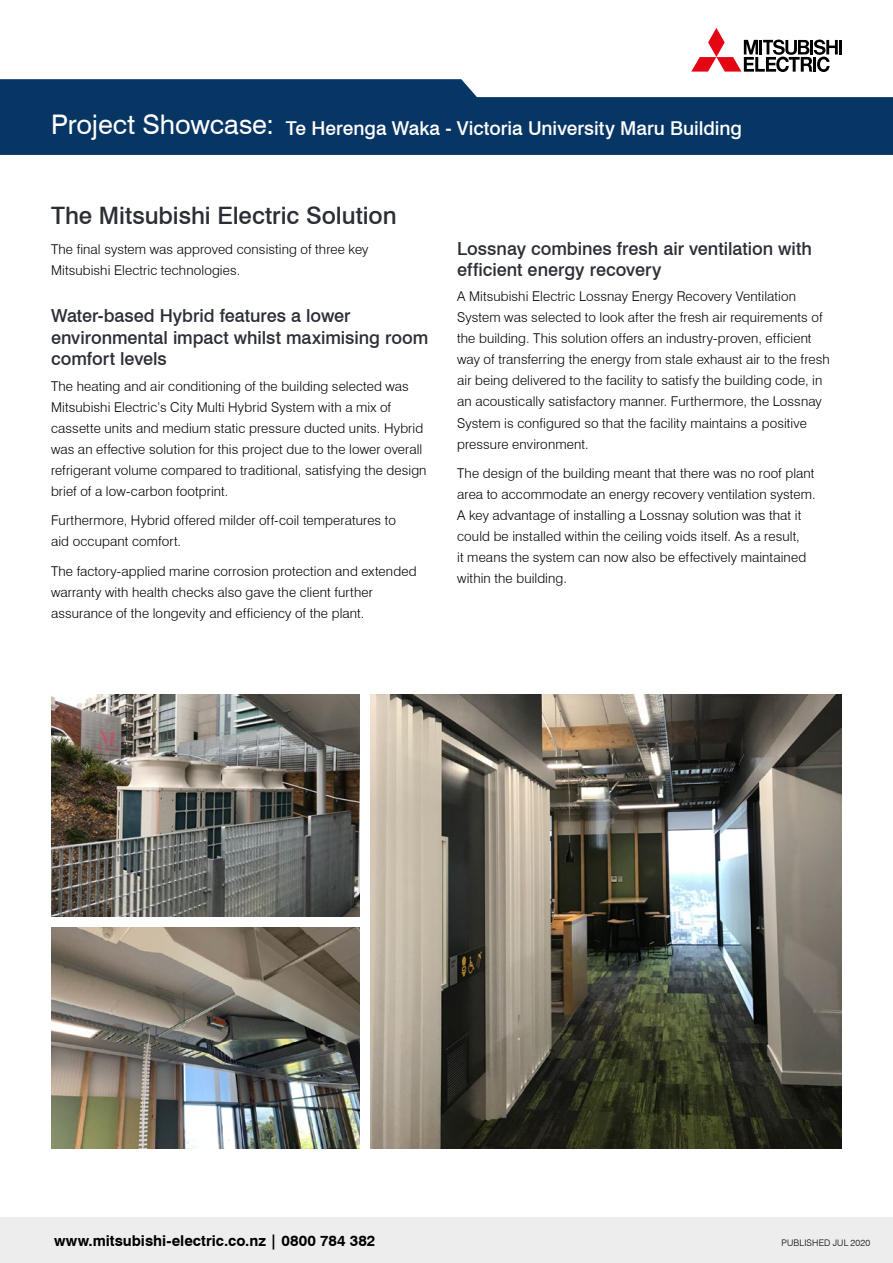
<style>
.page{position:relative;width:893px;height:1263px;background:#fff}
.page>*{position:absolute;margin:0;border:0;box-sizing:border-box;transform-origin:0 0}
.t1{font:27px "Swiss 721 BT";letter-spacing:-.005em;color:#fff}
.t2{font:500 24px "Swiss 721 BT";letter-spacing:-.005em;color:#2c2e36}
.t3{font:500 19.2px "Swiss 721 BT";color:#fff}
.t4{font:500 18px/21.6px "Swiss 721 BT";color:#2c2e36}
.t5{font:700 15px "Swiss 721 BT";color:#000}
.t6{font:300 13.5px/21px "Swiss 721 BT";letter-spacing:.01em;color:#000}
.t7{font:300 9px "Swiss 721 BT";letter-spacing:.02em;color:#000}
</style>
<div class="page">
<svg style="left:0;top:79px;width:893px;height:76px;background:#204a74"></svg>
<svg style="left:691px;top:28px;width:147px;height:44px"></svg>
<hr style="left:839px;top:40px;width:3px;height:14px;background:#000">
<div style="left:0;top:1217px;width:893px;height:46px;background:#ededed"></div>
<img style="left:51px;top:695px;width:309px;height:221px">
<img style="left:51px;top:927px;width:309px;height:222px">
<img style="left:371px;top:695px;width:471px;height:454px">
<div style="left:496px;top:0;width:188px;height:84px;background:#fff"></div>
<h1 class="t1" style="left:51px;top:106px;width:225px">Project Showcase:</h1>
<h3 class="t3" style="left:286px;top:117px;width:458px">Te Herenga Waka - Victoria University Maru Building</h3>
<h2 class="t2" style="left:51px;top:201px;width:347px">The Mitsubishi Electric Solution</h2>
<p class="t6" style="left:51px;top:239px;width:319px">The final system was approved consisting of three key<br>Mitsubishi Electric technologies.</p>
<h3 class="t4" style="left:51px;top:305px;width:379px">Water-based Hybrid features a lower environmental impact whilst maximising room comfort levels</h3>
<p class="t6" style="left:51px;top:375px;width:377px">The heating and air conditioning of the building selected was Mitsubishi Electric’s City Multi Hybrid System with a mix of cassette units and medium static pressure ducted units. Hybrid was an effective solution for this project due to the lower overall refrigerant volume compared to traditional, satisfying the design brief of a low-carbon footprint.</p>
<p class="t6" style="left:51px;top:510px;width:346px">Furthermore, Hybrid offered milder off-coil temperatures to aid occupant comfort.</p>
<p class="t6" style="left:51px;top:560px;width:367px">The factory-applied marine corrosion protection and extended warranty with health checks also gave the client further assurance of the longevity and efficiency of the plant.</p>
<h3 class="t4" style="left:457px;top:237px;width:356px">Lossnay combines fresh air ventilation with efficient energy recovery</h3>
<p class="t6" style="left:457px;top:286px;width:374px">A Mitsubishi Electric Lossnay Energy Recovery Ventilation System was selected to look after the fresh air requirements of the building. This solution offers an industry-proven, efficient way of transferring the energy from stale exhaust air to the fresh air being delivered to the facility to satisfy the building code, in an acoustically satisfactory manner. Furthermore, the Lossnay System is configured so that the facility maintains a positive pressure environment.</p>
<p class="t6" style="left:457px;top:463px;width:360px">The design of the building meant that there was no roof plant area to accommodate an energy recovery ventilation system.<br>A key advantage of installing a Lossnay solution was that it could be installed within the ceiling voids itself. As a result,<br>it means the system can now also be effectively maintained within the building.</p>
<p class="t5" style="left:54px;top:1230px;width:323px">www.mitsubishi-electric.co.nz | 0800 784 382</p>
<p class="t7" style="left:781px;top:1237px;width:90px">PUBLISHED JUL 2020</p>
</div>
